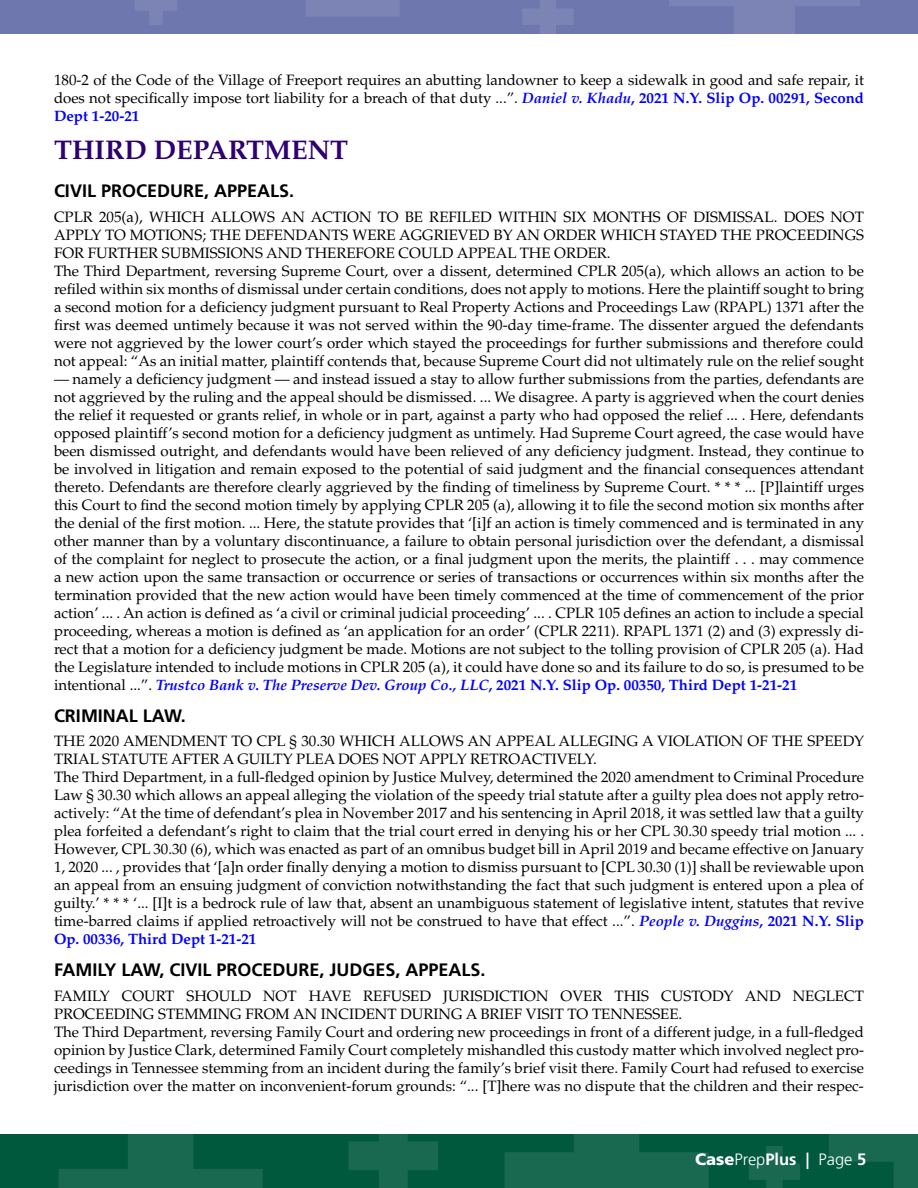
<style>
.page{position:relative;width:918px;height:1188px;background:#fff}
.page>*{position:absolute;margin:0;border:0;box-sizing:border-box;transform-origin:0 0}
.t1{font:700 27px "Palatino";color:#2f006f}
.t2{font:700 18px "Frutiger";color:#000}
.t3{font:300 16.5px "Frutiger";color:#fff}
.t4{font:15px/18px "Palatino";color:#000}
.s1{font-weight:700;font-style:italic;color:#00f}
.s2{font-weight:700;color:#00f}
.s3{font-weight:900}
.s4{font-weight:700}
</style>
<div class="page">
<div style="left:0;top:0;width:918px;height:33px;background:#6e77ae"></div>
<div style="left:0;top:1134px;width:918px;height:54px;background:#00583d"></div>
<svg style="left:504px;top:1134px;width:205px;height:54px"></svg>
<svg style="left:59px;top:1134px;width:204px;height:54px"></svg>
<svg style="left:0;top:33px;width:23px;height:1px"></svg>
<svg style="left:306px;top:0;width:93px;height:16px"></svg>
<svg style="left:348px;top:1134px;width:90px;height:54px"></svg>
<svg style="left:749px;top:1146px;width:51px;height:42px"></svg>
<svg style="left:522px;top:0;width:52px;height:34px"></svg>
<svg style="left:135px;top:0;width:42px;height:25px"></svg>
<svg style="left:829px;top:1134px;width:89px;height:54px"></svg>
<svg style="left:669px;top:0;width:191px;height:34px"></svg>
<p class="t4" style="left:54px;top:71px;width:812px;text-align:justify">180-2 of the Code of the Village of Freeport requires an abutting landowner to keep a sidewalk in good and safe repair, it does not specifically impose tort liability for a breach of that duty ...”. <span class="s1">Daniel v. Khadu</span><span class="s2">, 2021 N.Y. Slip Op. 00291, Second Dept 1-20-21</span></p>
<h1 class="t1" style="left:54px;top:134px;width:296px">THIRD DEPARTMENT</h1>
<p class="t2" style="left:54px;top:181px;width:242px">CIVIL PROCEDURE, APPEALS.</p>
<p class="t4" style="left:54px;top:208px;width:812px">CPLR 205(a), WHICH ALLOWS AN ACTION TO BE REFILED WITHIN SIX MONTHS OF DISMISSAL. DOES NOT APPLY TO MOTIONS; THE DEFENDANTS WERE AGGRIEVED BY AN ORDER WHICH STAYED THE PROCEEDINGS FOR FURTHER SUBMISSIONS AND THEREFORE COULD APPEAL THE ORDER.<br>The Third Department, reversing Supreme Court, over a dissent, determined CPLR 205(a), which allows an action to be refiled within six months of dismissal under certain conditions, does not apply to motions. Here the plaintiff sought to bring a second motion for a deficiency judgment pursuant to Real Property Actions and Proceedings Law (RPAPL) 1371 after the first was deemed untimely because it was not served within the 90-day time-frame. The dissenter argued the defendants were not aggrieved by the lower court’s order which stayed the proceedings for further submissions and therefore could not appeal: “As an initial matter, plaintiff contends that, because Supreme Court did not ultimately rule on the relief sought</p>
<p class="t4" style="left:54px;top:370px;width:812px;text-align:justify">— namely a deficiency judgment — and instead issued a stay to allow further submissions from the parties, defendants are not aggrieved by the ruling and the appeal should be dismissed. ... We disagree. A party is aggrieved when the court denies the relief it requested or grants relief, in whole or in part, against a party who had opposed the relief ... . Here, defendants opposed plaintiff’s second motion for a deficiency judgment as untimely. Had Supreme Court agreed, the case would have been dismissed outright, and defendants would have been relieved of any deficiency judgment. Instead, they continue to be involved in litigation and remain exposed to the potential of said judgment and the financial consequences attendant thereto. Defendants are therefore clearly aggrieved by the finding of timeliness by Supreme Court. * * * ... [P]laintiff urges this Court to find the second motion timely by applying CPLR 205 (a), allowing it to file the second motion six months after the denial of the first motion. ... Here, the statute provides that ‘[i]f an action is timely commenced and is terminated in any other manner than by a voluntary discontinuance, a failure to obtain personal jurisdiction over the defendant, a dismissal of the complaint for neglect to prosecute the action, or a final judgment upon the merits, the plaintiff . . . may commence a new action upon the same transaction or occurrence or series of transactions or occurrences within six months after the termination provided that the new action would have been timely commenced at the time of commencement of the prior action’ ... . An action is defined as ‘a civil or criminal judicial proceeding’ ... . CPLR 105 defines an action to include a special proceeding, whereas a motion is defined as ‘an application for an order’ (CPLR 2211). RPAPL 1371 (2) and (3) expressly di&shy;rect that a motion for a deficiency judgment be made. Motions are not subject to the tolling provision of CPLR 205 (a). Had the Legislature intended to include motions in CPLR 205 (a), it could have done so and its failure to do so, is presumed to be intentional ...”. <span class="s1">Trustco Bank v. The Preserve Dev. Group Co., LLC</span><span class="s2">, 2021 N.Y. Slip Op. 00350, Third Dept 1-21-21</span></p>
<p class="t2" style="left:54px;top:705px;width:133px">CRIMINAL LAW.</p>
<p class="t4" style="left:54px;top:733px;width:812px">THE 2020 AMENDMENT TO CPL § 30.30 WHICH ALLOWS AN APPEAL ALLEGING A VIOLATION OF THE SPEEDY TRIAL STATUTE AFTER A GUILTY PLEA DOES NOT APPLY RETROACTIVELY.<br>The Third Department, in a full-fledged opinion by Justice Mulvey, determined the 2020 amendment to Criminal Procedure Law § 30.30 which allows an appeal alleging the violation of the speedy trial statute after a guilty plea does not apply retro&shy;actively: “At the time of defendant’s plea in November 2017 and his sentencing in April 2018, it was settled law that a guilty plea forfeited a defendant’s right to claim that the trial court erred in denying his or her CPL 30.30 speedy trial motion ... .<br>However, CPL 30.30 (6), which was enacted as part of an omnibus budget bill in April 2019 and became effective on January 1, 2020 ... , provides that ‘[a]n order finally denying a motion to dismiss pursuant to [CPL 30.30 (1)] shall be reviewable upon an appeal from an ensuing judgment of conviction notwithstanding the fact that such judgment is entered upon a plea of guilty.’ * * * ‘... [I]t is a bedrock rule of law that, absent an unambiguous statement of legislative intent, statutes that revive time-barred claims if applied retroactively will not be construed to have that effect ...”. <span class="s1">People v. Duggins</span><span class="s2">, 2021 N.Y. Slip Op. 00336, Third Dept 1-21-21</span></p>
<p class="t2" style="left:54px;top:959px;width:433px">FAMILY LAW, CIVIL PROCEDURE, JUDGES, APPEALS.</p>
<p class="t4" style="left:54px;top:987px;width:812px">FAMILY COURT SHOULD NOT HAVE REFUSED JURISDICTION OVER THIS CUSTODY AND NEGLECT PROCEEDING STEMMING FROM AN INCIDENT DURING A BRIEF VISIT TO TENNESSEE.<br>The Third Department, reversing Family Court and ordering new proceedings in front of a different judge, in a full-fledged opinion by Justice Clark, determined Family Court completely mishandled this custody matter which involved neglect pro&shy;ceedings in Tennessee stemming from an incident during the family’s brief visit there. Family Court had refused to exercise jurisdiction over the matter on inconvenient-forum grounds: “... [T]here was no dispute that the children and their respec-</p>
<p class="t3" style="left:695px;top:1150px;width:173px"><span class="s3">Case</span>Prep<span class="s4">Plus |</span> Page <span class="s4">5</span></p>
</div>
